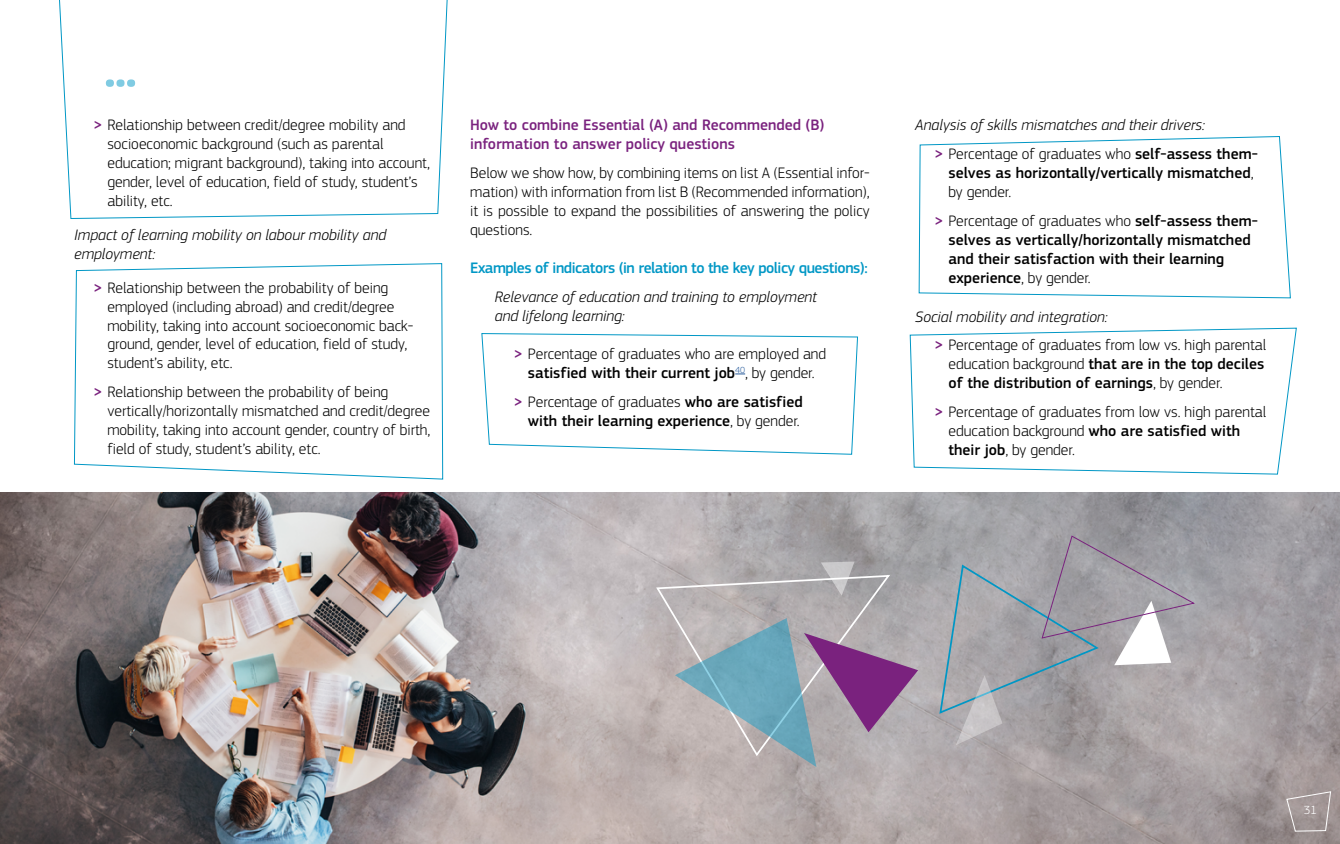
<style>
.page{position:relative;width:1340px;height:844px;background:#fff}
.page>*{position:absolute;margin:0;border:0;box-sizing:border-box;transform-origin:0 0}
.Paragraphe_body{font:300 15.75px/18.9px "EC Square Sans Pro";color:#000}
.Paragraphe_body-2{font:500 15.75px/18.9px "EC Square Sans Pro";color:#000}
.Paragraphe_body-3{font:italic 300 15.75px/18.9px "EC Square Sans Pro";color:#000}
.Paragraphe_body-4{font:500 15.75px/18.9px "EC Square Sans Pro";color:#7a227e}
.Paragraphe_body-5{font:500 15.75px "EC Square Sans Pro";letter-spacing:-.03em;color:#0097c5}
.t1{font:300 12.25px "EC Square Sans Pro";color:#fff}
.s1{font-weight:500;color:#7a227e}
.s2{font-weight:500}
.s3{color:#7a227e}
.s4{font-weight:300}
</style>
<div class="page">
<svg style="left:481px;top:333px;width:377px;height:122px"></svg>
<img style="left:1px;top:492px;width:1338px;height:351px">
<svg style="left:59px;top:0;width:389px;height:219px"></svg>
<svg style="left:655px;top:561px;width:263px;height:205px;background:#a4a2ae"></svg>
<svg style="left:938px;top:534px;width:257px;height:211px;background:#a5a4a9"></svg>
<svg style="left:106px;top:79px;width:29px;height:8px"></svg>
<svg style="left:74px;top:263px;width:369px;height:217px"></svg>
<svg style="left:918px;top:136px;width:373px;height:163px"></svg>
<svg style="left:909px;top:327px;width:388px;height:148px"></svg>
<svg style="left:1285px;top:790px;width:46px;height:41px;background:#a69c9b"></svg>
<p class="Paragraphe_body" style="left:107px;top:116px;width:324px;text-indent:-14px"><span class="s1">&gt;</span> Relationship between credit/degree mobility and socioeconomic background (such as parental education; migrant background), taking into account, gender, level of education, field of study, student’s ability, etc.</p>
<p class="Paragraphe_body-3" style="left:74px;top:225px;width:313px">Impact of learning mobility on labour mobility and employment:</p>
<p class="Paragraphe_body" style="left:107px;top:278px;width:307px;text-indent:-14px"><span class="s1">&gt;</span> Relationship between the probability of being employed (including abroad) and credit/degree mobility, taking into account socioeconomic back&shy;ground, gender, level of education, field of study, student’s ability, etc.</p>
<p class="Paragraphe_body" style="left:107px;top:382px;width:324px;text-indent:-14px"><span class="s1">&gt;</span> Relationship between the probability of being vertically/horizontally mismatched and credit/degree mobility, taking into account gender, country of birth, field of study, student’s ability, etc.</p>
<p class="Paragraphe_body-4" style="left:470px;top:116px;width:356px">How to combine Essential (A) and Recommended (B) information to answer policy questions</p>
<p class="Paragraphe_body" style="left:470px;top:163px;width:401px;text-align:justify">Below we show how, by combining items on list A (Essential infor&shy;mation) with information from list B (Recommended information), it is possible to expand the possibilities of answering the policy questions.</p>
<p class="Paragraphe_body-5" style="left:470px;top:258px;width:399px">Examples of indicators (in relation to the key policy questions):</p>
<p class="Paragraphe_body-3" style="left:494px;top:287px;width:324px">Relevance of education and training to employment and lifelong learning:</p>
<p class="Paragraphe_body" style="left:514px;top:344px;width:314px;text-align:center"><span class="s1">&gt;</span> Percentage of graduates who are employed and <span class="s2">satisfied with their current job</span><sup>40</sup>, by gender.</p>
<p class="Paragraphe_body-2" style="left:514px;top:392px;width:290px;text-align:right"><span class="s3">&gt;</span> <span class="s4">Percentage of graduates</span> who are satisfied with their learning experience<span class="s4">, by gender.</span></p>
<p class="Paragraphe_body-3" style="left:915px;top:116px;width:291px">Analysis of skills mismatches and their drivers:</p>
<p class="Paragraphe_body-2" style="left:948px;top:145px;width:311px;text-indent:-14px"><span class="s3">&gt;</span> <span class="s4">Percentage of graduates who</span> self-assess them&shy;selves as horizontally/vertically mismatched<span class="s4">, by gender.</span></p>
<p class="Paragraphe_body-2" style="left:948px;top:211px;width:311px;text-indent:-14px"><span class="s3">&gt;</span> <span class="s4">Percentage of graduates who</span> self-assess them&shy;selves as vertically/horizontally mismatched and their satisfaction with their learning experience<span class="s4">, by gender.</span></p>
<p class="Paragraphe_body-3" style="left:915px;top:307px;width:194px">Social mobility and integration:</p>
<p class="Paragraphe_body" style="left:948px;top:335px;width:319px;text-indent:-14px"><span class="s1">&gt;</span> Percentage of graduates from low vs. high parental education background <span class="s2">that are in the top deciles of the distribution of earnings</span>, by gender.</p>
<p class="Paragraphe_body" style="left:948px;top:402px;width:319px;text-indent:-14px"><span class="s1">&gt;</span> Percentage of graduates from low vs. high parental education background <span class="s2">who are satisfied with their job</span>, by gender.</p>
<p class="t1" style="left:1303px;top:802px;width:15px">31</p>
</div>
